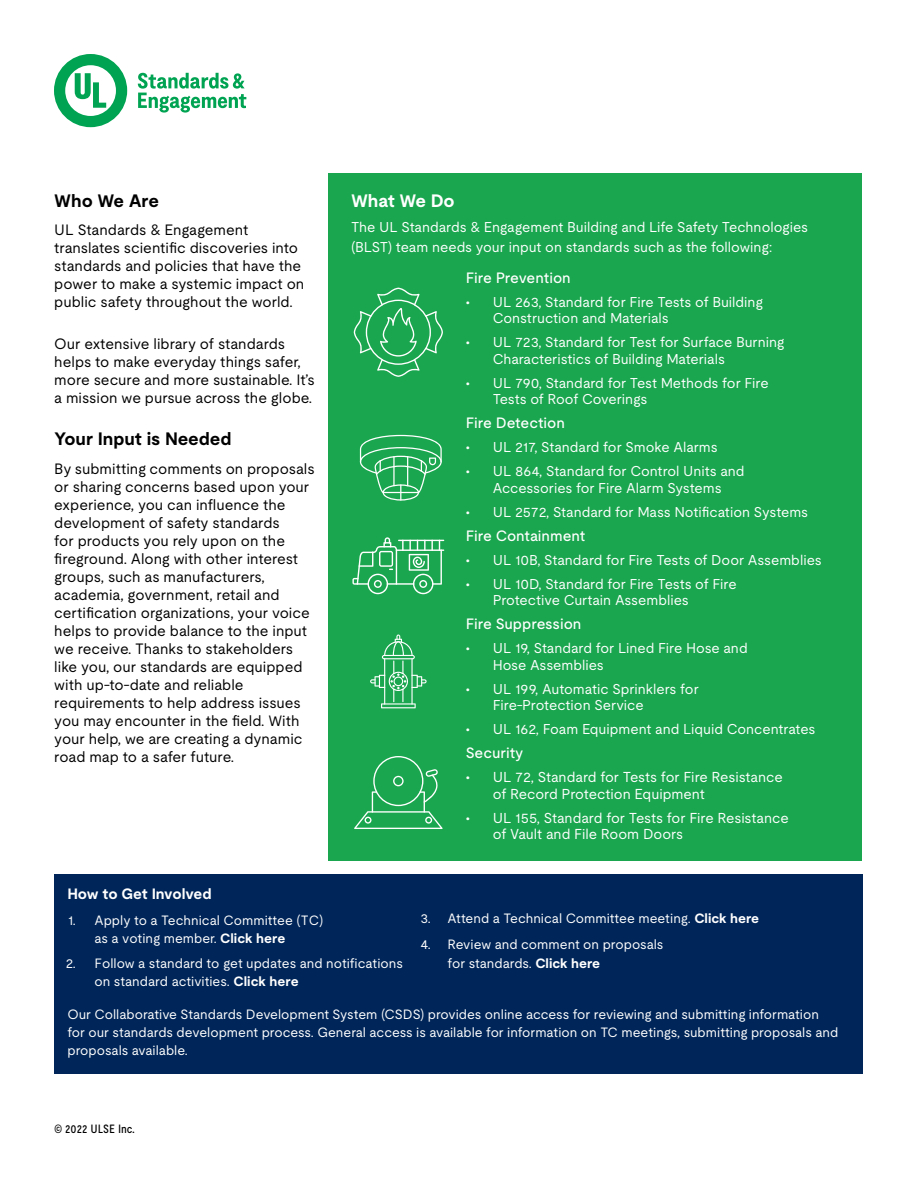
<style>
.page{position:relative;width:918px;height:1188px;background:#fff}
.page>*{position:absolute;margin:0;border:0;box-sizing:border-box;transform-origin:0 0}
.UL-_body_Copy{font:700 18px "UL Moderat";letter-spacing:-.005em;color:#000}
.UL-_body_Copy-2{font:700 18px "UL Moderat";letter-spacing:-.01em;color:#fff}
.UL-_body_Copy-3{font:15px/18px "UL Moderat";color:#000}
.UL-_body_Copy-4{font:500 15px "UL Moderat";color:#fff}
.UL-_body_Copy-5{font:700 15px "UL Moderat";letter-spacing:-.01em;color:#fff}
.t1{font:14.4px/16.5px "UL Moderat";color:#fff}
.UL-_body_Copy-6{font:14.25px/16.5px "UL Moderat";color:#fff}
.UL-_body_Copy-7{font:13.5px/18px "UL Moderat";color:#fff}
.t2{font:500 condensed 12px "UL Moderat";color:#000}
.s1{font-weight:700}
</style>
<div class="page">
<div style="left:328px;top:173px;width:534px;height:688px;background:#1aa64e"></div>
<div style="left:54px;top:874px;width:808px;height:200px;background:#002659"></div>
<svg style="left:54px;top:54px;width:192px;height:73px"></svg>
<svg style="left:354px;top:288px;width:89px;height:89px"></svg>
<svg style="left:360px;top:435px;width:82px;height:66px"></svg>
<hr style="left:383px;top:492px;width:36px;height:1px;background:#fff">
<svg style="left:352px;top:537px;width:92px;height:57px"></svg>
<svg style="left:354px;top:756px;width:89px;height:73px"></svg>
<svg style="left:370px;top:635px;width:57px;height:73px"></svg>
<p class="UL-_body_Copy" style="left:54px;top:186px;width:106px">Who We Are</p>
<p class="UL-_body_Copy-3" style="left:54px;top:221px;width:252px">UL Standards &amp; Engagement translates scientific discoveries into standards and policies that have the power to make a systemic impact on public safety throughout the world.</p>
<p class="UL-_body_Copy-3" style="left:54px;top:335px;width:262px">Our extensive library of standards helps to make everyday things safer, more secure and more sustainable. It’s a mission we pursue across the globe.</p>
<p class="UL-_body_Copy" style="left:54px;top:425px;width:179px">Your Input is Needed</p>
<p class="UL-_body_Copy-3" style="left:54px;top:459px;width:262px">By submitting comments on proposals or sharing concerns based upon your experience, you can influence the development of safety standards<br>for products you rely upon on the fireground. Along with other interest groups, such as manufacturers, academia, government, retail and certification organizations, your voice helps to provide balance to the input we receive. Thanks to stakeholders like you, our standards are equipped with up-to-date and reliable requirements to help address issues you may encounter in the field. With your help, we are creating a dynamic road map to a safer future.</p>
<p class="UL-_body_Copy-2" style="left:351px;top:186px;width:105px">What We Do</p>
<p class="UL-_body_Copy-6" style="left:351px;top:217px;width:459px;line-height:19.5px">The UL Standards &amp; Engagement Building and Life Safety Technologies (BLST) team needs your input on standards such as the following:</p>
<p class="UL-_body_Copy-4" style="left:466px;top:266px;width:107px">Fire Prevention</p>
<p class="UL-_body_Copy-6" style="left:493px;top:293px;width:272px;text-indent:-27px">• UL 263, Standard for Fire Tests of Building<br>Construction and Materials</p>
<p class="UL-_body_Copy-6" style="left:493px;top:334px;width:293px;text-indent:-27px">• UL 723, Standard for Test for Surface Burning<br>Characteristics of Building Materials</p>
<p class="UL-_body_Copy-6" style="left:493px;top:374px;width:278px;text-indent:-27px">• UL 790, Standard for Test Methods for Fire<br>Tests of Roof Coverings</p>
<p class="UL-_body_Copy-4" style="left:466px;top:411px;width:101px">Fire Detection</p>
<p class="UL-_body_Copy-6" style="left:466px;top:439px;width:253px">• UL 217, Standard for Smoke Alarms</p>
<p class="UL-_body_Copy-6" style="left:466px;top:463px;width:280px;text-align:center">• UL 864, Standard for Control Units and<br>Accessories for Fire Alarm Systems</p>
<p class="UL-_body_Copy-6" style="left:466px;top:503px;width:344px">• UL 2572, Standard for Mass Notification Systems</p>
<p class="UL-_body_Copy-4" style="left:466px;top:524px;width:121px">Fire Containment</p>
<p class="UL-_body_Copy-6" style="left:466px;top:551px;width:357px">• UL 10B, Standard for Fire Tests of Door Assemblies</p>
<p class="UL-_body_Copy-6" style="left:493px;top:575px;width:246px;text-indent:-27px">• UL 10D, Standard for Fire Tests of Fire<br>Protective Curtain Assemblies</p>
<p class="UL-_body_Copy-4" style="left:466px;top:612px;width:117px">Fire Suppression</p>
<p class="UL-_body_Copy-6" style="left:493px;top:640px;width:256px;text-indent:-27px">• UL 19, Standard for Lined Fire Hose and<br>Hose Assemblies</p>
<p class="UL-_body_Copy-6" style="left:493px;top:680px;width:208px;text-indent:-27px">• UL 199, Automatic Sprinklers for<br>Fire-Protection Service</p>
<p class="UL-_body_Copy-6" style="left:466px;top:721px;width:351px">• UL 162, Foam Equipment and Liquid Concentrates</p>
<p class="UL-_body_Copy-4" style="left:466px;top:741px;width:59px">Security</p>
<p class="t1" style="left:493px;top:769px;width:292px;text-indent:-27px">• UL 72, Standard for Tests for Fire Resistance of Record Protection Equipment</p>
<p class="t1" style="left:493px;top:809px;width:298px;text-indent:-27px">• UL 155, Standard for Tests for Fire Resistance of Vault and File Room Doors</p>
<p class="UL-_body_Copy-5" style="left:68px;top:882px;width:146px">How to Get Involved</p>
<p class="UL-_body_Copy-7" style="left:94px;top:911px;width:230px;text-indent:-26px">1. Apply to a Technical Committee (TC) as a voting member. <span class="s1">Click here</span></p>
<p class="UL-_body_Copy-7" style="left:94px;top:954px;width:310px;text-indent:-29px">2. Follow a standard to get updates and notifications on standard activities. <span class="s1">Click here</span></p>
<p class="UL-_body_Copy-7" style="left:68px;top:1005px;width:772px">Our Collaborative Standards Development System (CSDS) provides online access for reviewing and submitting information for our standards development process. General access is available for information on TC meetings, submitting proposals and proposals available.</p>
<p class="UL-_body_Copy-7" style="left:421px;top:909px;width:340px">3. Attend a Technical Committee meeting. <span class="s1">Click here</span></p>
<p class="UL-_body_Copy-7" style="left:448px;top:934px;width:217px;line-height:19.5px;text-indent:-27px">4. Review and comment on proposals for standards. <span class="s1">Click here</span></p>
<p class="t2" style="left:54px;top:1119px;width:82px">© 2022 ULSE Inc.</p>
</div>
